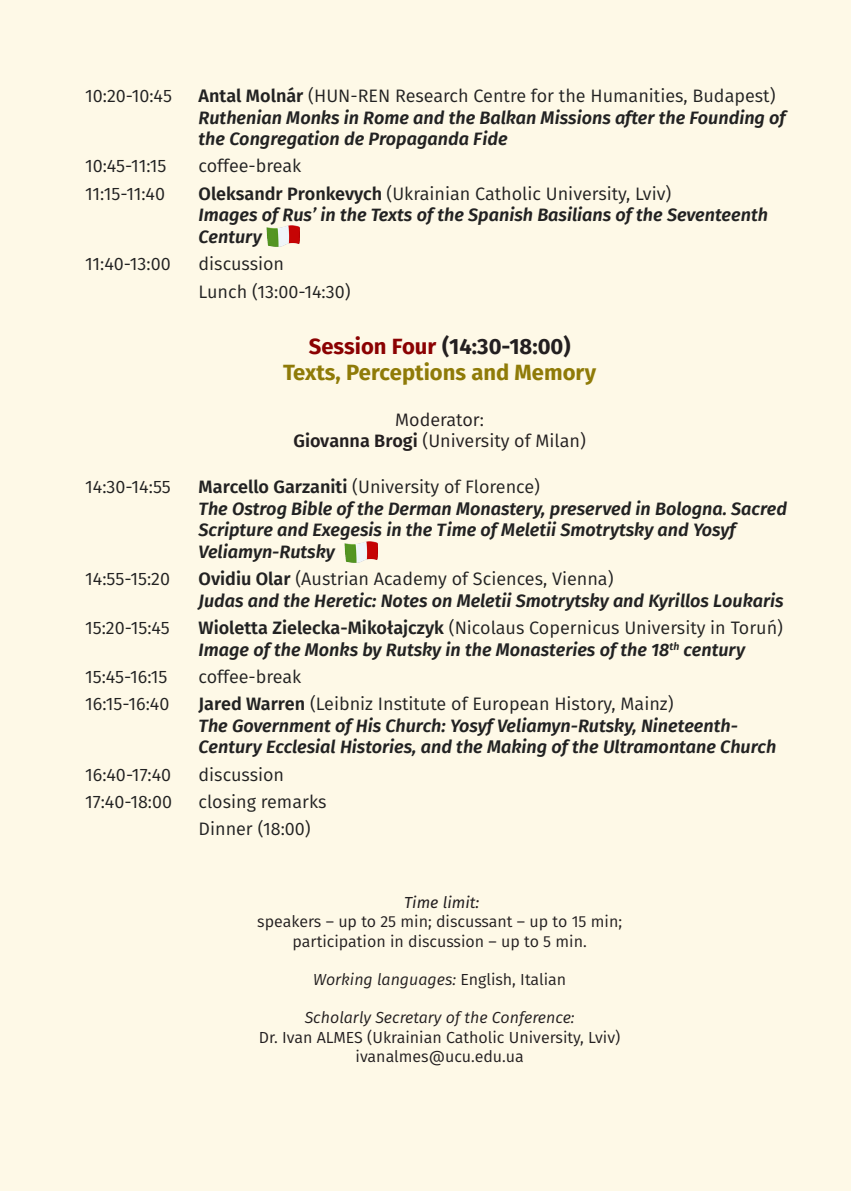
<style>
.page{position:relative;width:851px;height:1191px;background:#fff}
.page>*{position:absolute;margin:0;border:0;box-sizing:border-box;transform-origin:0 0}
.t1{font:700 22px "Fira Sans";color:#8f7b08}
.t2{font:700 22px "Fira Sans";color:#231f20}
.Подіїї{font:italic 600 18px/21.6px "Fira Sans";color:#222}
.Подіїї-2{font:18px "Fira Sans";color:#222}
.t3{font:18px/21.6px "Fira Sans";color:#231f20;text-align:center}
.t4{font:16px/19.2px "Fira Sans";color:#231f20;text-align:center}
.t5{font:italic 16px "Fira Sans";color:#231f20}
.t6{font:italic 16px "Fira Sans";color:#231f20}
.s1{font-style:normal}
.s2{font-weight:400;font-style:normal}
.s3{color:#8b0202}
.s4{font-weight:600}
</style>
<div class="page">
<div style="left:0;top:0;width:850px;height:1191px;background:#fef9e7"></div>
<img style="left:266px;top:225px;width:33px;height:22px">
<img style="left:344px;top:541px;width:33px;height:22px">
<p class="Подіїї-2" style="left:85px;top:82px;width:88px">10:20-10:45</p>
<p class="Подіїї" style="left:198px;top:84px;width:588px"><span class="s1">Antal Molnár</span> <span class="s2">(HUN-REN Research Centre for the Humanities, Budapest)<br></span>Ruthenian Monks in Rome and the Balkan Missions after the Founding of the Congregation de Propaganda Fide</p>
<p class="Подіїї-2" style="left:85px;top:153px;width:83px">10:45-11:15</p>
<p class="Подіїї-2" style="left:198px;top:153px;width:104px">coffee-break</p>
<p class="Подіїї-2" style="left:85px;top:180px;width:82px">11:15-11:40</p>
<p class="Подіїї" style="left:198px;top:181px;width:571px"><span class="s1">Oleksandr Pronkevych</span> <span class="s2">(Ukrainian Catholic University, Lviv)<br></span>Images of Rus’ in the Texts of the Spanish Basilians of the Seventeenth<br>Century</p>
<p class="Подіїї-2" style="left:85px;top:251px;width:87px">11:40-13:00</p>
<p class="Подіїї-2" style="left:198px;top:251px;width:87px">discussion</p>
<p class="Подіїї-2" style="left:198px;top:278px;width:154px">Lunch (13:00-14:30)</p>
<p class="t2" style="left:309px;top:331px;width:263px"><span class="s3">Session Four</span> (14:30-18:00)</p>
<p class="t1" style="left:283px;top:357px;width:315px">Texts, Perceptions and Memory</p>
<p class="t3" style="left:293px;top:408px;width:294px">Moderator:<br><span class="s4">Giovanna Brogi</span> (University of Milan)</p>
<p class="Подіїї-2" style="left:85px;top:473px;width:87px">14:30-14:55</p>
<p class="Подіїї" style="left:198px;top:475px;width:590px"><span class="s1">Marcello Garzaniti</span> <span class="s2">(University of Florence)<br></span>The Ostrog Bible of the Derman Monastery, preserved in Bologna. Sacred Scripture and Exegesis in the Time of Meletii Smotrytsky and Yosyf Veliamyn-Rutsky</p>
<p class="Подіїї-2" style="left:85px;top:565px;width:86px">14:55-15:20</p>
<p class="Подіїї" style="left:198px;top:567px;width:586px"><span class="s1">Ovidiu Olar</span> <span class="s2">(Austrian Academy of Sciences, Vienna)<br></span>Judas and the Heretic: Notes on Meletii Smotrytsky and Kyrillos Loukaris</p>
<p class="Подіїї-2" style="left:85px;top:614px;width:86px">15:20-15:45</p>
<p class="Подіїї" style="left:198px;top:616px;width:586px"><span class="s1">Wioletta Zielecka-Mikołajczyk</span> <span class="s2">(Nicolaus Copernicus University in Toruń)<br></span>Image of the Monks by Rutsky in the Monasteries of the 18<sup>th</sup> century</p>
<p class="Подіїї-2" style="left:85px;top:663px;width:84px">15:45-16:15</p>
<p class="Подіїї-2" style="left:198px;top:663px;width:104px">coffee-break</p>
<p class="Подіїї-2" style="left:85px;top:690px;width:86px">16:15-16:40</p>
<p class="Подіїї" style="left:198px;top:692px;width:579px"><span class="s1">Jared Warren</span> <span class="s2">(Leibniz Institute of European History, Mainz)<br></span>The Government of His Church: Yosyf Veliamyn-Rutsky, Nineteenth-<br>Century Ecclesial Histories, and the Making of the Ultramontane Church</p>
<p class="Подіїї-2" style="left:85px;top:761px;width:88px">16:40-17:40</p>
<p class="Подіїї-2" style="left:198px;top:761px;width:87px">discussion</p>
<p class="Подіїї-2" style="left:85px;top:788px;width:89px">17:40-18:00</p>
<p class="Подіїї-2" style="left:198px;top:788px;width:129px">closing remarks</p>
<p class="Подіїї-2" style="left:198px;top:815px;width:114px">Dinner (18:00)</p>
<p class="t6" style="left:404px;top:890px;width:77px">Time limit:</p>
<p class="t4" style="left:257px;top:911px;width:366px">speakers – up to 25 min; discussant – up to 15 min;</p>
<p class="t4" style="left:292px;top:931px;width:296px">participation in discussion – up to 5 min.</p>
<p class="t5" style="left:313px;top:967px;width:255px">Working languages: <span class="s1">English, Italian</span></p>
<p class="t5" style="left:304px;top:1006px;width:271px">Scholarly Secretary of the Conference:</p>
<p class="t4" style="left:259px;top:1027px;width:363px">Dr. Ivan ALMES (Ukrainian Catholic University, Lviv) ivanalmes@ucu.edu.ua</p>
</div>
